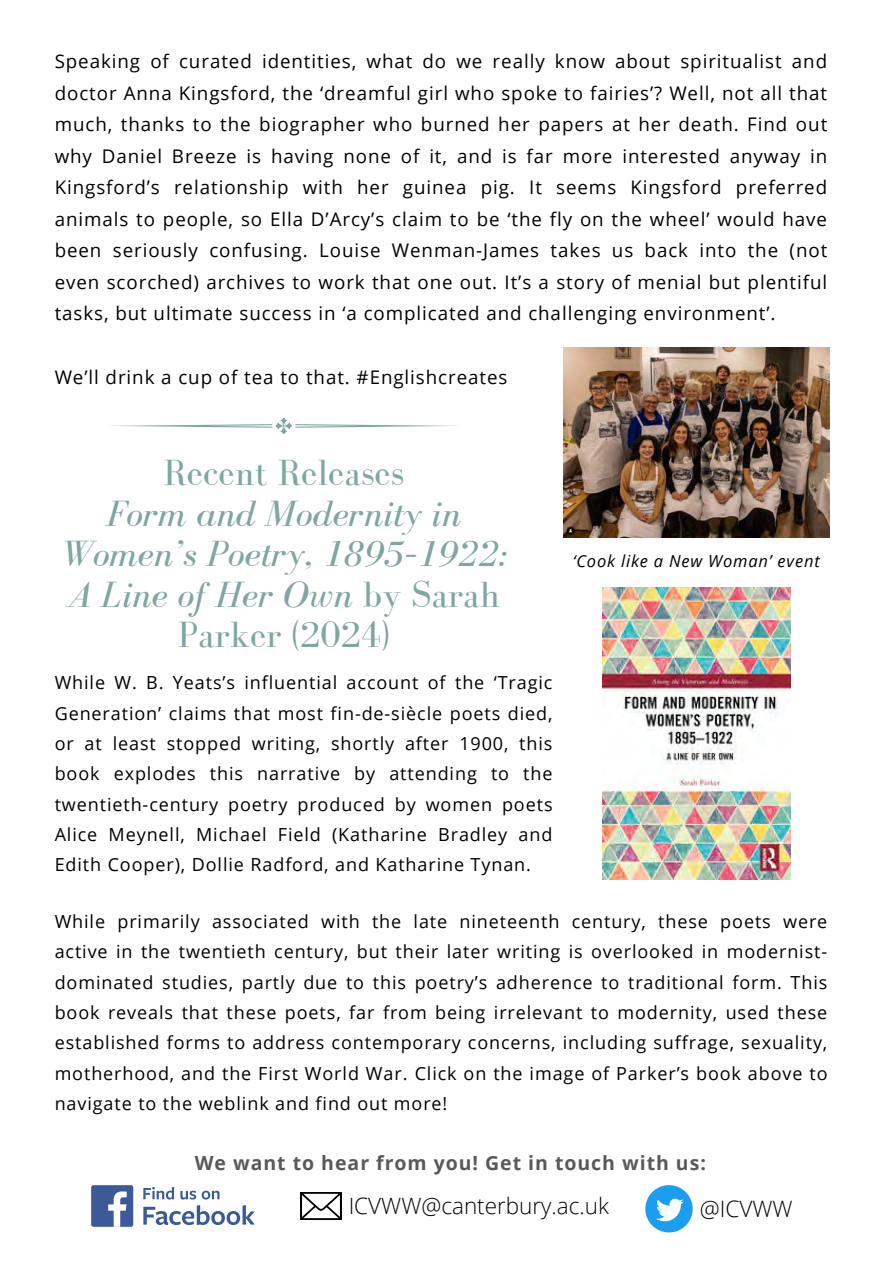
<style>
.page{position:relative;width:893px;height:1264px;background:#fff}
.page>*{position:absolute;margin:0;border:0;box-sizing:border-box;transform-origin:0 0}
.t1{font:italic 37.5px/40.5px "Bodoni FLF";color:#80a6a3;text-align:center}
.t2{font:300 22.5px "Open Sans";color:#000}
.t3{font:700 19.5px "Open Sans";letter-spacing:.05em;color:#595959}
.t4{font:18.75px/31.5px "Open Sans";letter-spacing:.05em;color:#000;text-align:justify}
.t5{font:18px/30.3px "Open Sans";letter-spacing:.05em;color:#000;text-align:justify}
.t6{font:italic 16.5px "Open Sans";letter-spacing:.05em;color:#000}
.s1{font-style:normal}
</style>
<div class="page">
<svg style="left:143px;top:1186px;width:31px;height:13px"></svg>
<svg style="left:180px;top:1190px;width:16px;height:9px"></svg>
<svg style="left:202px;top:1190px;width:17px;height:9px"></svg>
<svg style="left:143px;top:1205px;width:112px;height:20px"></svg>
<div style="left:91px;top:1185px;width:42px;height:41px;background:#3d5a98;border-radius:2px"></div>
<svg style="left:108px;top:1191px;width:19px;height:35px"></svg>
<img style="left:301px;top:1192px;width:40px;height:27px">
<svg style="left:645px;top:1185px;width:47px;height:47px"></svg>
<img style="left:564px;top:347px;width:265px;height:190px">
<img style="left:602px;top:588px;width:188px;height:291px">
<svg style="left:110px;top:418px;width:347px;height:15px"></svg>
<h5 class="t4" style="left:55px;top:45px;width:774px">Speaking of curated identities, what do we really know about spiritualist and doctor Anna Kingsford, the ‘dreamful girl who spoke to fairies’? Well, not all that much, thanks to the biographer who burned her papers at her death. Find out why Daniel Breeze is having none of it, and is far more interested anyway in Kingsford’s relationship with her guinea pig. It seems Kingsford preferred animals to people, so Ella D’Arcy’s claim to be ‘the fly on the wheel’ would have been seriously confusing. Louise Wenman-James takes us back into the (not even scorched) archives to work that one out. It’s a story of menial but plentiful tasks, but ultimate success in ‘a complicated and challenging environment’.</h5>
<h5 class="t4" style="left:55px;top:360px;width:454px">We’ll drink a cup of tea to that. #Englishcreates</h5>
<h5 class="t1" style="left:60px;top:452px;width:449px"><span class="s1">Recent Releases<br></span>Form and Modernity in<br>Women’s Poetry, 1895–1922:<br>A Line of Her Own <span class="s1">by Sarah<br>Parker (2024)</span></h5>
<h4 class="t5" style="left:55px;top:667px;width:499px">While W. B. Yeats’s influential account of the ‘Tragic Generation’ claims that most fin-de-siècle poets died, or at least stopped writing, shortly after 1900, this book explodes this narrative by attending to the twentieth-century poetry produced by women poets Alice Meynell, Michael Field (Katharine Bradley and Edith Cooper), Dollie Radford, and Katharine Tynan.</h4>
<p class="t5" style="left:55px;top:905px;width:774px">While primarily associated with the late nineteenth century, these poets were active in the twentieth century, but their later writing is overlooked in modernist&shy;dominated studies, partly due to this poetry’s adherence to traditional form. This book reveals that these poets, far from being irrelevant to modernity, used these established forms to address contemporary concerns, including suffrage, sexuality, motherhood, and the First World War. Click on the image of Parker’s book above to navigate to the weblink and find out more!</p>
<p class="t6" style="left:573px;top:549px;width:248px">‘Cook like a New Woman’ event</p>
<p class="t3" style="left:195px;top:1149px;width:512px">We want to hear from you! Get in touch with us:</p>
<h1 class="t2" style="left:348px;top:1189px;width:262px">ICVWW@canterbury.ac.uk</h1>
<p class="t2" style="left:699px;top:1192px;width:94px">@ICVWW</p>
</div>
